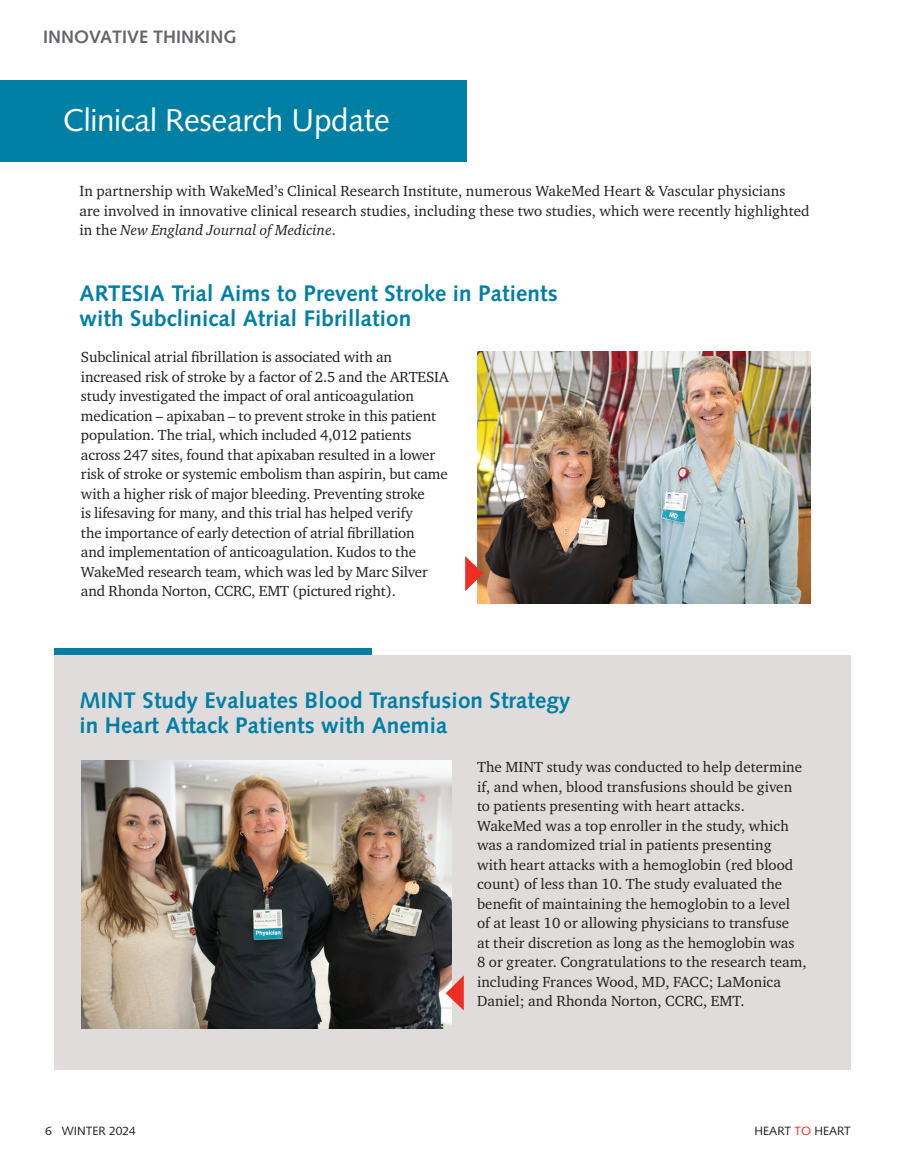
<style>
.page{position:relative;width:905px;height:1175px;background:#fff}
.page>*{position:absolute;margin:0;border:0;box-sizing:border-box;transform-origin:0 0}
.t1{font:31.5px "Syntax LT Pro";letter-spacing:-.01em;color:#fff}
.Bullets{font:700 22.5px/25.5px "Syntax LT Pro";letter-spacing:.005em;color:#007fa5}
.t2{font:700 18px "Syntax LT Pro";color:#68646c}
.Bullets-2{font:15px/19.5px "Charter ITC Std";color:#231f20}
.t3{font:12px "Syntax LT Pro";color:#231f20}
.s1{font-style:italic}
.s2{color:#ee2e22}
</style>
<div class="page">
<div style="left:54px;top:655px;width:796px;height:414px;background:#dfdcdb"></div>
<img style="left:477px;top:351px;width:333px;height:252px">
<div style="left:0;top:80px;width:466px;height:82px;background:#007fa5"></div>
<div style="left:54px;top:648px;width:317px;height:7px;background:#007fa5"></div>
<img style="left:81px;top:760px;width:370px;height:268px">
<svg style="left:465px;top:556px;width:18px;height:35px"></svg>
<svg style="left:446px;top:975px;width:18px;height:35px"></svg>
<p class="t2" style="left:43px;top:26px;width:195px">INNOVATIVE THINKING</p>
<p class="t1" style="left:63px;top:101px;width:328px">Clinical Research Update</p>
<p class="Bullets-2" style="left:80px;top:181px;width:731px">In partnership with WakeMed’s Clinical Research Institute, numerous WakeMed Heart &amp; Vascular physicians are involved in innovative clinical research studies, including these two studies, which were recently highlighted in the <span class="s1">New England Journal of Medicine</span>.</p>
<p class="Bullets" style="left:80px;top:280px;width:479px">ARTESIA Trial Aims to Prevent Stroke in Patients with Subclinical Atrial Fibrillation</p>
<p class="Bullets-2" style="left:81px;top:347px;width:369px">Subclinical atrial fibrillation is associated with an increased risk of stroke by a factor of 2.5 and the ARTESIA study investigated the impact of oral anticoagulation medication – apixaban – to prevent stroke in this patient population. The trial, which included 4,012 patients across 247 sites, found that apixaban resulted in a lower risk of stroke or systemic embolism than aspirin, but came with a higher risk of major bleeding. Preventing stroke<br>is lifesaving for many, and this trial has helped verify<br>the importance of early detection of atrial fibrillation<br>and implementation of anticoagulation. Kudos to the WakeMed research team, which was led by Marc Silver and Rhonda Norton, CCRC, EMT (pictured right).</p>
<p class="Bullets" style="left:80px;top:687px;width:492px">MINT Study Evaluates Blood Transfusion Strategy in Heart Attack Patients with Anemia</p>
<p class="Bullets-2" style="left:477px;top:757px;width:331px">The MINT study was conducted to help determine if, and when, blood transfusions should be given to patients presenting with heart attacks.<br>WakeMed was a top enroller in the study, which was a randomized trial in patients presenting<br>with heart attacks with a hemoglobin (red blood count) of less than 10. The study evaluated the benefit of maintaining the hemoglobin to a level of at least 10 or allowing physicians to transfuse<br>at their discretion as long as the hemoglobin was<br>8 or greater. Congratulations to the research team, including Frances Wood, MD, FACC; LaMonica Daniel; and Rhonda Norton, CCRC, EMT.</p>
<p class="t3" style="left:45px;top:1124px;width:92px">6 WINTER 2024</p>
<p class="t3" style="left:754px;top:1124px;width:98px">HEART <span class="s2">TO</span> HEART</p>
</div>
